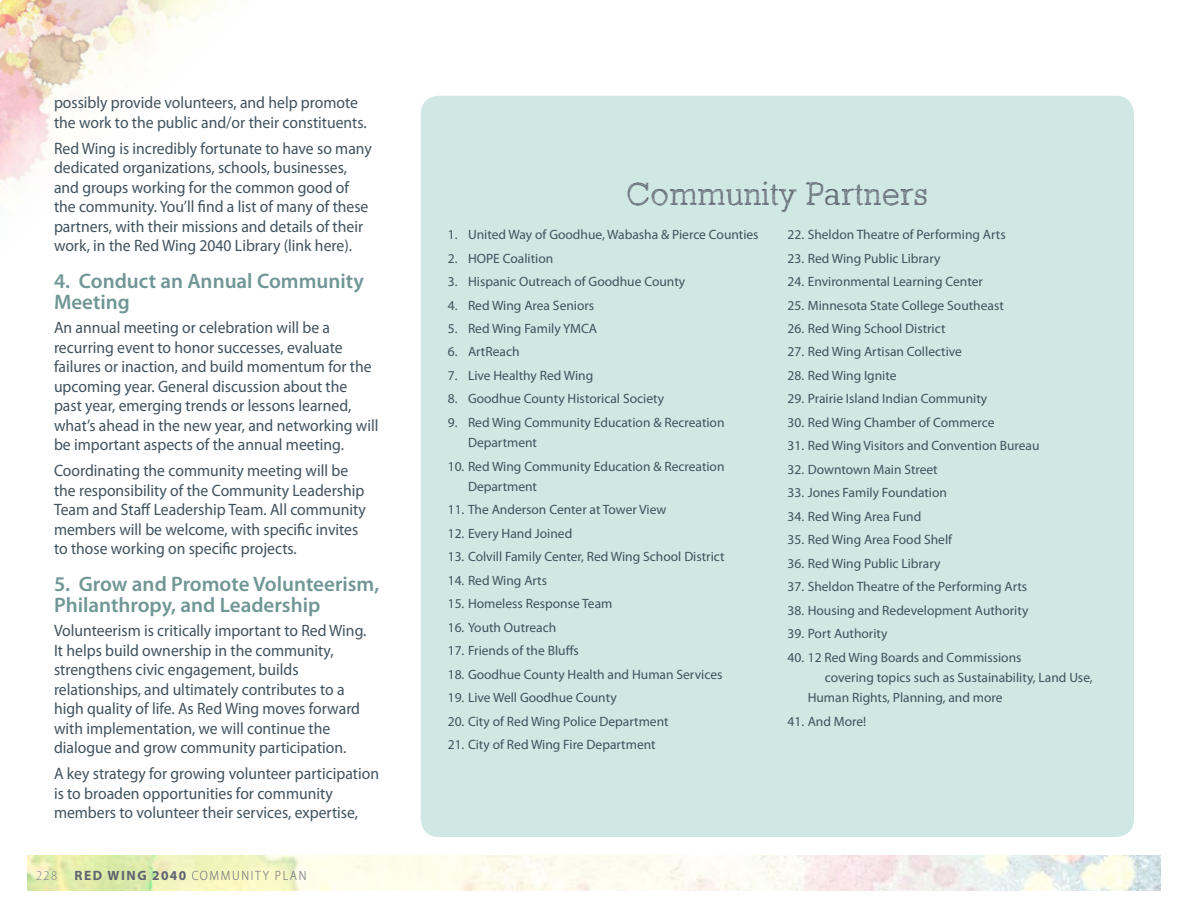
<style>
.page{position:relative;width:1188px;height:918px;background:#fff}
.page>*{position:absolute;margin:0;border:0;box-sizing:border-box;transform-origin:0 0}
.Did_You_Know{font:300 33px "Sketch Block";letter-spacing:.01em;color:#5e6370}
.Subheading_2{font:600 21px/21px "Myriad Pro";color:#709696}
.Body_Text{font:16.5px/19.5px "Myriad Pro";color:#40525e;scale:.95 1}
.t1{font:13.5px/20.2px "Myriad Pro";color:#40525e}
.t2{font:300 semi-condensed 13.5px "Myriad Pro";letter-spacing:.12em;color:#5e6370}
.t3{font:300 semi-condensed 13.5px "Myriad Pro";color:#7e838d}
.s1{font-weight:700;font-stretch:normal}
</style>
<div class="page">
<img style="left:28px;top:856px;width:1132px;height:34px">
<img style="left:0;top:0;width:221px;height:192px">
<div style="left:421px;top:96px;width:713px;height:741px;background:#cfe8e3;border-radius:18px"></div>
<p class="Body_Text" style="left:54px;top:93px;width:331px">possibly provide volunteers, and help promote the work to the public and/or their constituents.</p>
<p class="Body_Text" style="left:54px;top:138px;width:336px">Red Wing is incredibly fortunate to have so many dedicated organizations, schools, businesses, and groups working for the common good of the community. You’ll find a list of many of these partners, with their missions and details of their work, in the Red Wing 2040 Library (link here).</p>
<p class="Subheading_2" style="left:54px;top:270px;width:311px">4. Conduct an Annual Community<br>Meeting</p>
<p class="Body_Text" style="left:54px;top:318px;width:343px">An annual meeting or celebration will be a recurring event to honor successes, evaluate failures or inaction, and build momentum for the upcoming year. General discussion about the past year, emerging trends or lessons learned, what’s ahead in the new year, and networking will be important aspects of the annual meeting.</p>
<p class="Body_Text" style="left:54px;top:461px;width:330px">Coordinating the community meeting will be the responsibility of the Community Leadership Team and Staff Leadership Team. All community members will be welcome, with specific invites to those working on specific projects.</p>
<p class="Subheading_2" style="left:54px;top:573px;width:327px">5. Grow and Promote Volunteerism,<br>Philanthropy, and Leadership</p>
<p class="Body_Text" style="left:54px;top:621px;width:330px">Volunteerism is critically important to Red Wing.<br>It helps build ownership in the community, strengthens civic engagement, builds relationships, and ultimately contributes to a high quality of life. As Red Wing moves forward with implementation, we will continue the dialogue and grow community participation.</p>
<p class="Body_Text" style="left:54px;top:764px;width:344px">A key strategy for growing volunteer participation is to broaden opportunities for community members to volunteer their services, expertise,</p>
<p class="t3" style="left:36px;top:867px;width:22px">228</p>
<p class="t2" style="left:74px;top:867px;width:234px"><span class="s1">RED WING 2040</span> COMMUNITY PLAN</p>
<p class="Did_You_Know" style="left:626px;top:175px;width:304px">Community Partners</p>
<p class="t1" style="left:448px;top:224px;width:312px">1. United Way of Goodhue, Wabasha &amp; Pierce Counties</p>
<p class="t1" style="left:448px;top:248px;width:107px">2. HOPE Coalition</p>
<p class="t1" style="left:448px;top:271px;width:239px">3. Hispanic Outreach of Goodhue County</p>
<p class="t1" style="left:448px;top:295px;width:148px">4. Red Wing Area Seniors</p>
<p class="t1" style="left:448px;top:318px;width:151px">5. Red Wing Family YMCA</p>
<p class="t1" style="left:448px;top:342px;width:73px">6. ArtReach</p>
<p class="t1" style="left:448px;top:365px;width:147px">7. Live Healthy Red Wing</p>
<p class="t1" style="left:448px;top:389px;width:218px">8. Goodhue County Historical Society</p>
<p class="t1" style="left:468px;top:412px;width:258px;text-indent:-20px">9. Red Wing Community Education &amp; Recreation<br>Department</p>
<p class="t1" style="left:468px;top:456px;width:258px;text-indent:-20px">10. Red Wing Community Education &amp; Recreation<br>Department</p>
<p class="t1" style="left:448px;top:500px;width:220px">11. The Anderson Center at Tower View</p>
<p class="t1" style="left:448px;top:523px;width:126px">12. Every Hand Joined</p>
<p class="t1" style="left:448px;top:547px;width:278px">13. Colvill Family Center, Red Wing School District</p>
<p class="t1" style="left:448px;top:570px;width:101px">14. Red Wing Arts</p>
<p class="t1" style="left:448px;top:594px;width:166px">15. Homeless Response Team</p>
<p class="t1" style="left:448px;top:617px;width:110px">16. Youth Outreach</p>
<p class="t1" style="left:448px;top:641px;width:133px">17. Friends of the Bluffs</p>
<p class="t1" style="left:448px;top:664px;width:276px">18. Goodhue County Health and Human Services</p>
<p class="t1" style="left:448px;top:687px;width:170px">19. Live Well Goodhue County</p>
<p class="t1" style="left:448px;top:711px;width:222px">20. City of Red Wing Police Department</p>
<p class="t1" style="left:448px;top:734px;width:209px">21. City of Red Wing Fire Department</p>
<p class="t1" style="left:788px;top:224px;width:220px">22. Sheldon Theatre of Performing Arts</p>
<p class="t1" style="left:788px;top:248px;width:155px">23. Red Wing Public Library</p>
<p class="t1" style="left:788px;top:271px;width:197px">24. Environmental Learning Center</p>
<p class="t1" style="left:788px;top:295px;width:218px">25. Minnesota State College Southeast</p>
<p class="t1" style="left:788px;top:318px;width:160px">26. Red Wing School District</p>
<p class="t1" style="left:788px;top:342px;width:176px">27. Red Wing Artisan Collective</p>
<p class="t1" style="left:788px;top:365px;width:111px">28. Red Wing Ignite</p>
<p class="t1" style="left:788px;top:389px;width:201px">29. Prairie Island Indian Community</p>
<p class="t1" style="left:788px;top:412px;width:208px">30. Red Wing Chamber of Commerce</p>
<p class="t1" style="left:788px;top:436px;width:254px">31. Red Wing Visitors and Convention Bureau</p>
<p class="t1" style="left:788px;top:459px;width:152px">32. Downtown Main Street</p>
<p class="t1" style="left:788px;top:483px;width:161px">33. Jones Family Foundation</p>
<p class="t1" style="left:788px;top:506px;width:135px">34. Red Wing Area Fund</p>
<p class="t1" style="left:788px;top:530px;width:166px">35. Red Wing Area Food Shelf</p>
<p class="t1" style="left:788px;top:553px;width:155px">36. Red Wing Public Library</p>
<p class="t1" style="left:788px;top:577px;width:241px">37. Sheldon Theatre of the Performing Arts</p>
<p class="t1" style="left:788px;top:600px;width:242px">38. Housing and Redevelopment Authority</p>
<p class="t1" style="left:788px;top:624px;width:102px">39. Port Authority</p>
<p class="t1" style="left:788px;top:647px;width:236px">40. 12 Red Wing Boards and Commissions</p>
<p class="t1" style="left:825px;top:667px;width:269px">covering topics such as Sustainability, Land Use,</p>
<p class="t1" style="left:808px;top:687px;width:196px">Human Rights, Planning, and more</p>
<p class="t1" style="left:788px;top:711px;width:80px">41. And More!</p>
</div>
